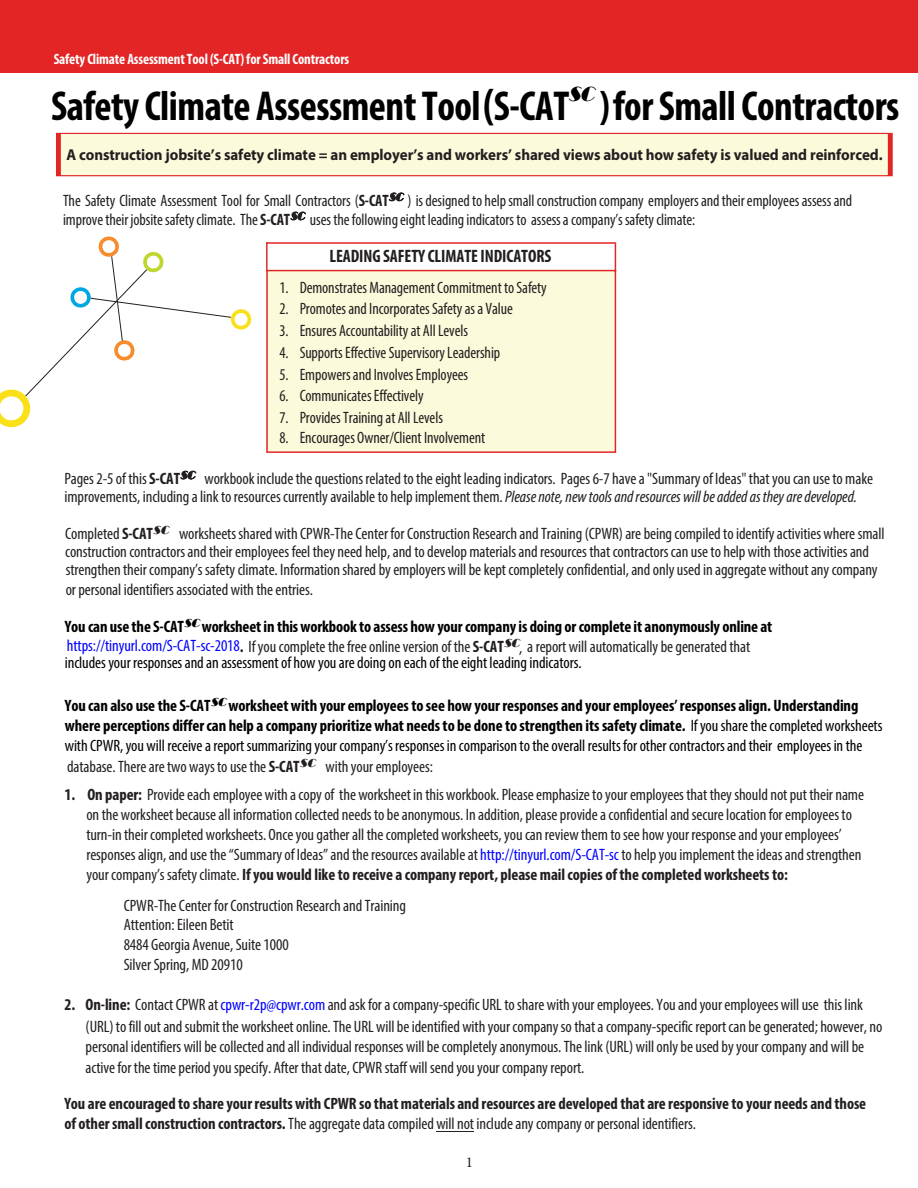
<style>
.page{position:relative;width:918px;height:1188px;background:#fff}
.page>*{position:absolute;margin:0;border:0;box-sizing:border-box;transform-origin:0 0}
.Cover_Title{font:700 condensed 42px "Myriad Pro";letter-spacing:-.01em;color:#000}
.t1{font:italic 21px "Broadway";color:#000}
.t2{font:700 condensed 18px "Myriad Pro";letter-spacing:-.005em;color:#231f20}
.t3{font:condensed 16.5px/19.8px "Myriad Pro";letter-spacing:-.005em;color:#231f20}
.t4{font:700 condensed 16.5px/19.8px "Myriad Pro";letter-spacing:-.005em;color:#000}
.t5{font:700 condensed 16.5px/19.8px "Myriad Pro";letter-spacing:-.005em;color:#231f20}
.Callout_Bullets{font:700 15.75px "Myriad Pro";letter-spacing:-.005em;color:#231f20;scale:.95 1}
.Subheads_Red{font:700 condensed 15px "Myriad Pro";letter-spacing:-.01em;color:#fff}
.t6{font:15px "Minion Pro";color:#231f20}
.s1{font-size:45px}
.s2{font-weight:700}
.s3{font-style:italic}
.s4{font-weight:400}
.s5{color:#00f}
</style>
<div class="page">
<div style="left:266px;top:270px;width:350px;height:183px;background:#fbfadb;border:2px solid #e32525"></div>
<hr style="left:267px;top:242px;width:349px;height:2px;background:#e32525">
<hr style="left:266px;top:242px;width:2px;height:29px;background:#e32525">
<svg style="left:615px;top:244px;width:1px;height:28px"></svg>
<div style="left:0;top:0;width:918px;height:73px;background:#e32525"></div>
<div style="left:57px;top:132px;width:834px;height:45px;background:#fbfadb;border:2px solid #e32525"></div>
<svg style="left:0;top:236px;width:252px;height:192px"></svg>
<hr style="left:437px;top:1131px;width:37px;height:1px;background:#231f20">
<p class="Subheads_Red" style="left:54px;top:49px;width:297px">Safety Climate Assessment Tool (S-CAT) for Small Contractors</p>
<p class="Cover_Title" style="left:51px;top:80px;width:520px">Safety Climate Assessment Tool<span class="s1">(</span>S-CAT</p>
<p class="t1" style="left:568px;top:81px;width:34px">SC</p>
<h1 class="Cover_Title" style="left:599px;top:79px;width:301px">)for Small Contractors</h1>
<p class="Callout_Bullets" style="left:66px;top:145px;width:861px">A construction jobsite’s safety climate = an employer’s and workers’ shared views about how safety is valued and reinforced.</p>
<p class="t3" style="left:63px;top:191px;width:791px;line-height:19px">The Safety Climate Assessment Tool for Small Contractors (<span class="s2">S-CAT</span><sup>SC</sup> ) is designed to help small construction company employers andtheiremployees assess and improvetheir jobsitesafetyclimate. The<span class="s2">S-CAT</span><sup>SC</sup> uses thefollowingeight leading indicators to assessacompany’ssafetyclimate:</p>
<p class="t2" style="left:329px;top:244px;width:223px">LEADING SAFETY CLIMATE INDICATORS</p>
<p class="t3" style="left:279px;top:277px;width:269px">1. Demonstrates Management Commitment to Safety</p>
<p class="t3" style="left:279px;top:299px;width:235px">2. Promotes and Incorporates Safety as a Value</p>
<p class="t3" style="left:279px;top:321px;width:190px">3. Ensures Accountability at All Levels</p>
<p class="t3" style="left:279px;top:342px;width:222px">4. Supports Effective Supervisory Leadership</p>
<p class="t3" style="left:279px;top:364px;width:190px">5. Empowers and Involves Employees</p>
<p class="t3" style="left:279px;top:386px;width:146px">6. Communicates Effectively</p>
<p class="t3" style="left:279px;top:408px;width:165px">7. Provides Training at All Levels</p>
<p class="t3" style="left:279px;top:427px;width:207px">8. Encourages Owner/Client Involvement</p>
<p class="t3" style="left:64px;top:469px;width:810px;line-height:17.7px">Pages 2-5 of this<span class="s2">S-CAT</span><sup>SC</sup> workbook include the questions related to the eight leading indicators. Pages 6-7 have a"Summary of Ideas" that you can use to make improvements, including a link to resources currently available to help implement them. <span class="s3">Please note, new tools and resources will be added as they are developed.</span></p>
<p class="t3" style="left:65px;top:525px;width:821px;line-height:17.9px">Completed <span class="s2">S-CAT</span><sup>sc</sup> worksheets shared with CPWR-The Center for Construction Research and Training(CPWR) arebeing compiled to identify activities wheresmall construction contractors and theiremployees feel they need help, and to develop materials andresources that contractors can use to help with those activities and</p>
<p class="t3" style="left:66px;top:560px;width:813px">strengthen their company’s safety climate. Information shared by employers will bekept completelyconfidential, andonly used in aggregate without any company or personal identifiersassociated with the entries.</p>
<p class="t4" style="left:65px;top:608px;width:709px;line-height:36px">You can use the S-CAT<sup>sc</sup>worksheet in this workbook to assess how your company is doing or complete it anonymously online at <span class="s4">includes your responses and an assessment of how you are doing on each of the eight leading indicators.</span></p>
<p class="t4" style="left:65px;top:696px;width:819px">You can also use the S-CAT<sup>sc</sup>worksheet with your employees to see how your responses and your employees’ responses align. Understanding where perceptions differ can help a company prioritize what needs to be done to strengthen its safety climate. <span class="s4">If you share the completed worksheets with CPWR, you will receive a report summarizing your company’s responses in comparison to the overall results for other contractors and their employees in the</span></p>
<p class="t3" style="left:67px;top:636px;width:685px"><span class="s5">https://tinyurl.com/S-CAT-sc-2018</span><span class="s2">.</span> If you complete the free online version of the <span class="s2">S-CAT</span><sup>sc</sup>, a report will automatically be generated that</p>
<p class="t3" style="left:67px;top:756px;width:367px">database. There are two ways to use the<span class="s2">S-CAT</span><sup>sc</sup> with your employees:</p>
<p class="t3" style="left:86px;top:785px;width:779px;text-indent:-22px"><span class="s2">1. On paper:</span> Provide each employee with a copy of the worksheet in this workbook. Please emphasize to your employees that they should notput their name on the worksheet because all information collected needs to be anonymous. In addition, please provide a confidential and secure location for employees to turn-in their completed worksheets. Once you gather all the completed worksheets, you can review them to see how your response and your employees’ responses align, and use the “Summary of Ideas” and the resources available at <span class="s5">http://tinyurl.com/S-CAT-sc</span> to help you implement the ideas and strengthen your company’s safety climate. <span class="s2">If you would like to receive a company report, please mail copies of the completed worksheets to:</span></p>
<p class="t3" style="left:124px;top:895px;width:284px">CPWR-The Center for Construction Research and Training Attention: Eileen Betit<br>8484 Georgia Avenue, Suite 1000<br>Silver Spring, MD 20910</p>
<p class="t3" style="left:86px;top:994px;width:798px;line-height:20.9px;text-indent:-21px"><span class="s2">2. On-line:</span> Contact CPWR at <span class="s5">cpwr-r2p@cpwr.com</span> and ask for a company-specific URL to share with your employees. You and your employees willuse this link (URL) to fill out and submit the worksheet online. The URL will be identified with your company so that a company-specific report can be generated; however, no personal identifiers will be collected and all individual responses will be completely anonymous. The link (URL) will only be used by your company and will be active for the time period you specify. After that date, CPWR staff will send you your company report.</p>
<p class="t5" style="left:64px;top:1094px;width:803px">You are encouraged to share your results with CPWR so that materials and resources are developed that are responsive to your needs and those of other small construction contractors.<span class="s4">The aggregate data compiled will not include any company or personal identifiers.</span></p>
<p class="t6" style="left:466px;top:1152px;width:9px">1</p>
</div>
